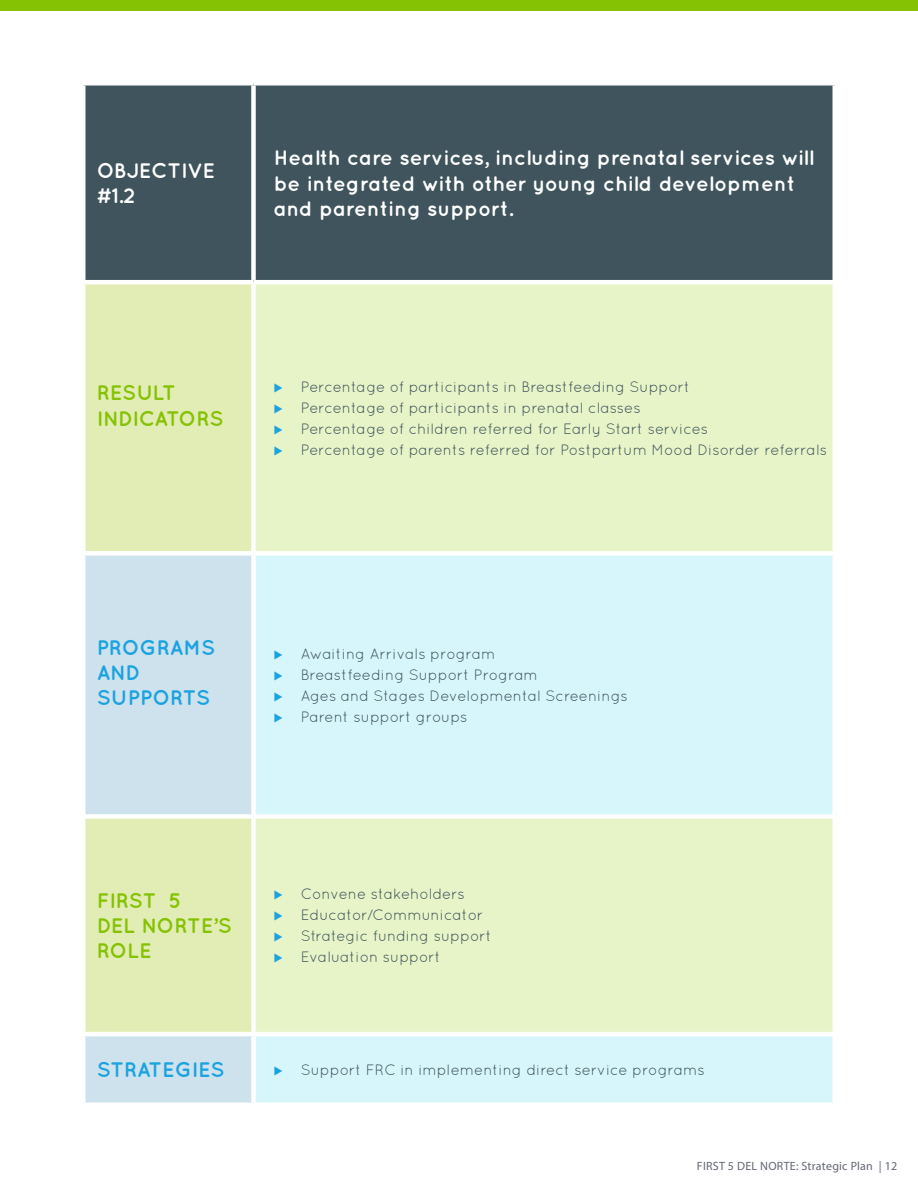
<style>
.page{position:relative;width:918px;height:1188px;background:#fff}
.page>*{position:absolute;margin:0;border:0;box-sizing:border-box;transform-origin:0 0}
.t1{font:700 21px/25.2px "Quicksand";color:#fff}
.t2{font:700 21px/25.2px "Quicksand";color:#85c203}
.t3{font:700 21px/25.2px "Quicksand";color:#1aa3e0}
.t4{font:15px/21px "Quicksand";color:#3f545c}
.t5{font:12px "Myriad Pro";letter-spacing:.02em;color:#636675}
</style>
<div class="page">
<div style="left:0;top:0;width:918px;height:11px;background:#85c203"></div>
<div style="left:86px;top:86px;width:746px;height:194px;background:#3f545c"></div>
<div style="left:86px;top:284px;width:165px;height:267px;background:#e2edb5"></div>
<div style="left:256px;top:284px;width:576px;height:267px;background:#e6f4c7"></div>
<svg style="left:86px;top:556px;width:165px;height:546px;background:#d5e6d6"></svg>
<svg style="left:256px;top:556px;width:576px;height:546px;background:#dcf5e6"></svg>
<div style="left:251px;top:85px;width:5px;height:195px;background:#fff"></div>
<div style="left:81px;top:814px;width:172px;height:5px;background:#fff"></div>
<div style="left:253px;top:814px;width:584px;height:5px;background:#fff"></div>
<hr style="left:81px;top:1032px;width:172px;height:4px;background:#fff">
<hr style="left:253px;top:1032px;width:584px;height:4px;background:#fff">
<svg style="left:275px;top:383px;width:7px;height:9px"></svg>
<svg style="left:275px;top:404px;width:7px;height:9px"></svg>
<svg style="left:275px;top:425px;width:7px;height:9px"></svg>
<svg style="left:275px;top:446px;width:7px;height:9px"></svg>
<svg style="left:275px;top:650px;width:7px;height:9px"></svg>
<svg style="left:275px;top:671px;width:7px;height:9px"></svg>
<svg style="left:275px;top:692px;width:7px;height:9px"></svg>
<svg style="left:275px;top:713px;width:7px;height:9px"></svg>
<svg style="left:275px;top:890px;width:7px;height:9px"></svg>
<svg style="left:275px;top:911px;width:7px;height:9px"></svg>
<svg style="left:275px;top:932px;width:7px;height:9px"></svg>
<svg style="left:275px;top:953px;width:7px;height:9px"></svg>
<svg style="left:275px;top:1066px;width:7px;height:9px"></svg>
<h1 class="t1" style="left:97px;top:157px;width:120px">OBJECTIVE #1.2</h1>
<h1 class="t1" style="left:274px;top:145px;width:542px">Health care services, including prenatal services will be integrated with other young child development and parenting support.</h1>
<h1 class="t2" style="left:97px;top:380px;width:128px">RESULT<br>INDICATORS</h1>
<p class="t4" style="left:301px;top:376px;width:528px">Percentage of participants in Breastfeeding Support<br>Percentage of participants in prenatal classes<br>Percentage of children referred for Early Start services<br>Percentage of parents referred for Postpartum Mood Disorder referrals</p>
<h1 class="t3" style="left:97px;top:634px;width:120px">PROGRAMS<br>AND<br>SUPPORTS</h1>
<p class="t4" style="left:301px;top:643px;width:329px">Awaiting Arrivals program<br>Breastfeeding Support Program<br>Ages and Stages Developmental Screenings<br>Parent support groups</p>
<h1 class="t2" style="left:97px;top:887px;width:137px">FIRST 5<br>DEL NORTE’S<br>ROLE</h1>
<p class="t4" style="left:301px;top:883px;width:192px">Convene stakeholders<br>Educator/Communicator<br>Strategic funding support<br>Evaluation support</p>
<h1 class="t3" style="left:97px;top:1057px;width:129px">STRATEGIES</h1>
<p class="t4" style="left:301px;top:1059px;width:405px">Support FRC in implementing direct service programs</p>
<p class="t5" style="left:697px;top:1158px;width:202px">FIRST 5 DEL NORTE: Strategic Plan | 12</p>
</div>
